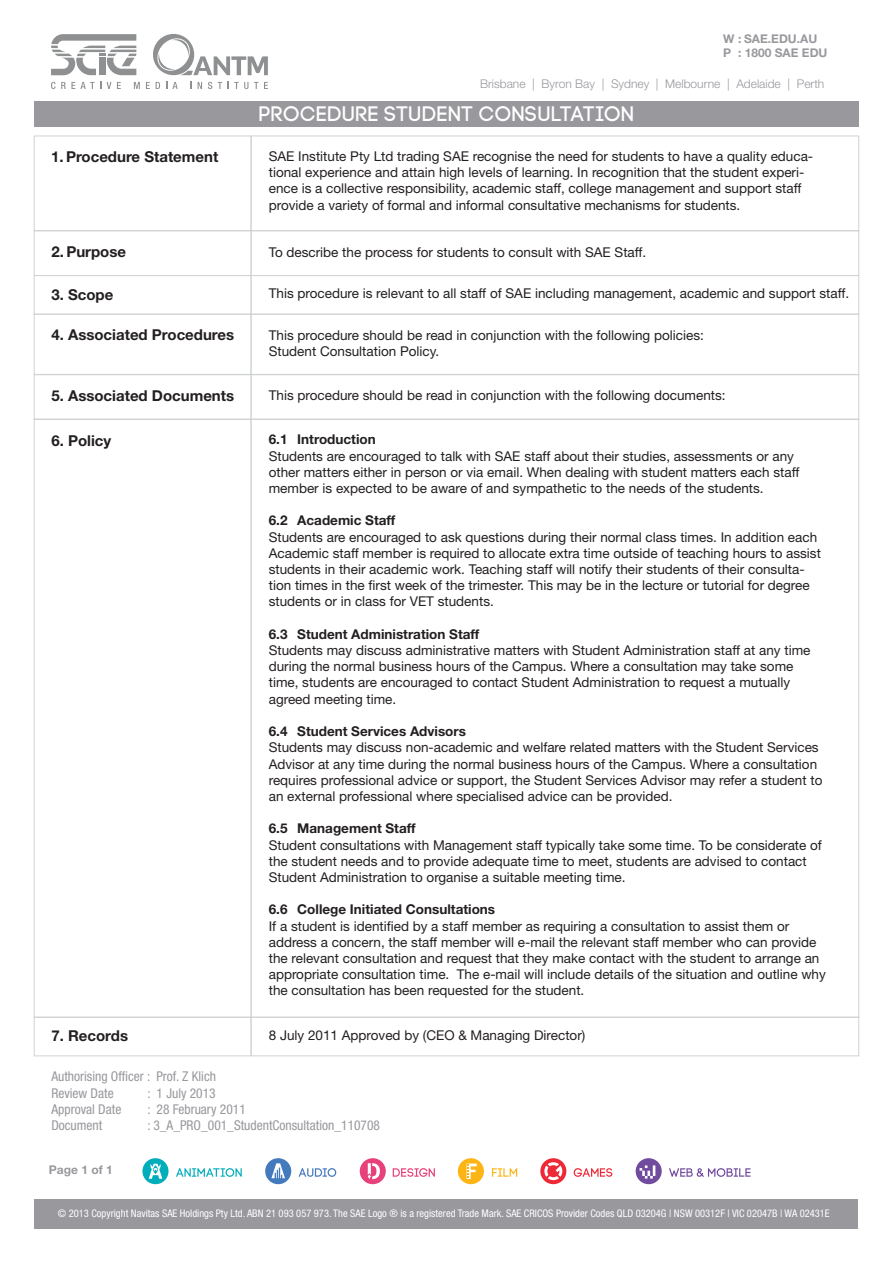
<style>
.page{position:relative;width:893px;height:1263px;background:#fff}
.page>*{position:absolute;margin:0;border:0;box-sizing:border-box;transform-origin:0 0}
.t1{font:21px "Code Pro";color:#fff}
.t2{font:700 15px "Helvetica Neue LT Std";color:#231f20}
.t3{font:13.5px/16.2px "Helvetica Neue LT Std";color:#231f20}
.t4{font:700 13.5px "Helvetica Neue LT Std";color:#231f20}
.t5{font:condensed 13.5px "Helvetica Neue LT Std";color:#98989d}
.t6{font:300 12px "Helvetica Neue LT Std";color:#98989d}
.t7{font:700 12px "Helvetica Neue LT Std";color:#98989d}
.t8{font:condensed 10.5px "Helvetica Neue LT Std";color:#fff}
</style>
<div class="page">
<div style="left:34px;top:101px;width:825px;height:25px;background:#98989d"></div>
<svg style="left:51px;top:82px;width:50px;height:7px"></svg>
<svg style="left:107px;top:82px;width:4px;height:7px"></svg>
<svg style="left:117px;top:82px;width:4px;height:7px"></svg>
<svg style="left:134px;top:82px;width:6px;height:7px"></svg>
<svg style="left:146px;top:34px;width:122px;height:55px"></svg>
<svg style="left:51px;top:34px;width:85px;height:41px"></svg>
<svg style="left:176px;top:1168px;width:66px;height:9px"></svg>
<svg style="left:142px;top:1158px;width:27px;height:26px"></svg>
<svg style="left:299px;top:1168px;width:37px;height:9px"></svg>
<svg style="left:265px;top:1158px;width:26px;height:26px"></svg>
<svg style="left:393px;top:1168px;width:42px;height:9px"></svg>
<svg style="left:360px;top:1158px;width:26px;height:26px"></svg>
<svg style="left:492px;top:1168px;width:25px;height:9px"></svg>
<svg style="left:458px;top:1158px;width:26px;height:26px"></svg>
<svg style="left:574px;top:1168px;width:38px;height:9px"></svg>
<svg style="left:540px;top:1158px;width:27px;height:27px"></svg>
<svg style="left:669px;top:1168px;width:81px;height:9px"></svg>
<svg style="left:636px;top:1158px;width:26px;height:26px"></svg>
<div style="left:34px;top:136px;width:217px;height:95px;border:1px solid #d1d2d4"></div>
<div style="left:34px;top:419px;width:217px;height:598px;border:1px solid #d1d2d4"></div>
<div style="left:34px;top:314px;width:217px;height:61px;border:1px solid #d1d2d4"></div>
<div style="left:34px;top:375px;width:217px;height:44px;border:1px solid #d1d2d4"></div>
<div style="left:34px;top:275px;width:217px;height:39px;border:1px solid #d1d2d4"></div>
<div style="left:34px;top:231px;width:217px;height:45px;border:1px solid #d1d2d4"></div>
<div style="left:251px;top:136px;width:608px;height:95px;border:1px solid #d1d2d4"></div>
<div style="left:251px;top:314px;width:608px;height:61px;border:1px solid #d1d2d4"></div>
<div style="left:251px;top:375px;width:608px;height:44px;border:1px solid #d1d2d4"></div>
<div style="left:251px;top:275px;width:608px;height:39px;border:1px solid #d1d2d4"></div>
<div style="left:251px;top:231px;width:608px;height:45px;border:1px solid #d1d2d4"></div>
<div style="left:35px;top:1199px;width:823px;height:30px;background:#98989d"></div>
<div style="left:34px;top:1017px;width:217px;height:39px;border:1px solid #d1d2d4"></div>
<div style="left:251px;top:1017px;width:608px;height:39px;border:1px solid #d1d2d4"></div>
<p class="t7" style="left:723px;top:31px;width:96px">W : SAE.EDU.AU</p>
<p class="t7" style="left:723px;top:45px;width:106px">P : 1800 SAE EDU</p>
<p class="t6" style="left:480px;top:77px;width:346px">Brisbane | Byron Bay | Sydney | Melbourne | Adelaide | Perth</p>
<p class="t1" style="left:259px;top:102px;width:377px">PROCEDURE STUDENT CONSULTATION</p>
<p class="t2" style="left:51px;top:148px;width:169px">1. Procedure Statement</p>
<p class="t3" style="left:269px;top:148px;width:546px">SAE Institute Pty Ltd trading SAE recognise the need for students to have a quality educa&shy;tional experience and attain high levels of learning. In recognition that the student experi&shy;ence is a collective responsibility, academic staff, college management and support staff provide a variety of formal and informal consultative mechanisms for students.</p>
<p class="t2" style="left:51px;top:242px;width:76px">2. Purpose</p>
<p class="t3" style="left:269px;top:244px;width:379px">To describe the process for students to consult with SAE Staff.</p>
<p class="t2" style="left:51px;top:285px;width:63px">3. Scope</p>
<p class="t3" style="left:269px;top:285px;width:582px">This procedure is relevant to all staff of SAE including management, academic and support staff.</p>
<p class="t2" style="left:51px;top:326px;width:184px">4. Associated Procedures</p>
<p class="t2" style="left:51px;top:386px;width:184px">5. Associated Documents</p>
<p class="t3" style="left:269px;top:327px;width:437px">This procedure should be read in conjunction with the following policies:</p>
<p class="t3" style="left:269px;top:343px;width:172px">Student Consultation Policy.</p>
<p class="t3" style="left:269px;top:387px;width:458px">This procedure should be read in conjunction with the following documents:</p>
<p class="t2" style="left:51px;top:431px;width:61px">6. Policy</p>
<p class="t4" style="left:269px;top:431px;width:108px">6.1 Introduction</p>
<p class="t3" style="left:269px;top:448px;width:532px">Students are encouraged to talk with SAE staff about their studies, assessments or any other matters either in person or via email. When dealing with student matters each staff member is expected to be aware of and sympathetic to the needs of the students.</p>
<p class="t4" style="left:269px;top:512px;width:128px">6.2 Academic Staff</p>
<p class="t3" style="left:269px;top:529px;width:554px">Students are encouraged to ask questions during their normal class times. In addition each Academic staff member is required to allocate extra time outside of teaching hours to assist students in their academic work. Teaching staff will notify their students of their consulta&shy;tion times in the first week of the trimester. This may be in the lecture or tutorial for degree students or in class for VET students.</p>
<p class="t4" style="left:269px;top:626px;width:212px">6.3 Student Administration Staff</p>
<p class="t3" style="left:269px;top:642px;width:543px">Students may discuss administrative matters with Student Administration staff at any time during the normal business hours of the Campus. Where a consultation may take some time, students are encouraged to contact Student Administration to request a mutually agreed meeting time.</p>
<p class="t4" style="left:269px;top:723px;width:199px">6.4 Student Services Advisors</p>
<p class="t3" style="left:269px;top:739px;width:555px">Students may discuss non-academic and welfare related matters with the Student Services Advisor at any time during the normal business hours of the Campus. Where a consultation requires professional advice or support, the Student Services Advisor may refer a student to an external professional where specialised advice can be provided.</p>
<p class="t4" style="left:269px;top:820px;width:148px">6.5 Management Staff</p>
<p class="t3" style="left:269px;top:836px;width:555px">Student consultations with Management staff typically take some time. To be considerate of the student needs and to provide adequate time to meet, students are advised to contact<br>Student Administration to organise a suitable meeting time.</p>
<p class="t4" style="left:269px;top:901px;width:228px">6.6 College Initiated Consultations</p>
<p class="t3" style="left:269px;top:917px;width:559px">If a student is identified by a staff member as requiring a consultation to assist them or address a concern, the staff member will e-mail the relevant staff member who can provide the relevant consultation and request that they make contact with the student to arrange an appropriate consultation time. The e-mail will include details of the situation and outline why the consultation has been requested for the student.</p>
<p class="t2" style="left:51px;top:1026px;width:78px">7. Records</p>
<p class="t3" style="left:269px;top:1027px;width:318px">8 July 2011 Approved by (CEO &amp; Managing Director)</p>
<p class="t5" style="left:51px;top:1069px;width:166px">Authorising Officer : Prof. Z Klich</p>
<p class="t5" style="left:51px;top:1085px;width:64px">Review Date</p>
<p class="t5" style="left:147px;top:1085px;width:70px">: 1 July 2013</p>
<p class="t5" style="left:51px;top:1101px;width:71px">Approval Date</p>
<p class="t5" style="left:147px;top:1101px;width:100px">: 28 February 2011</p>
<p class="t5" style="left:51px;top:1117px;width:52px">Document</p>
<p class="t5" style="left:147px;top:1117px;width:234px">: 3_A_PRO_001_StudentConsultation_110708</p>
<p class="t7" style="left:49px;top:1162px;width:65px">Page 1 of 1</p>
<p class="t8" style="left:58px;top:1207px;width:773px">© 2013 Copyright Navitas SAE Holdings Pty Ltd. ABN 21 093 057 973. The SAE Logo ® is a registered Trade Mark. SAE CRICOS Provider Codes QLD 03204G | NSW 00312F | VIC 02047B | WA 02431E</p>
</div>
